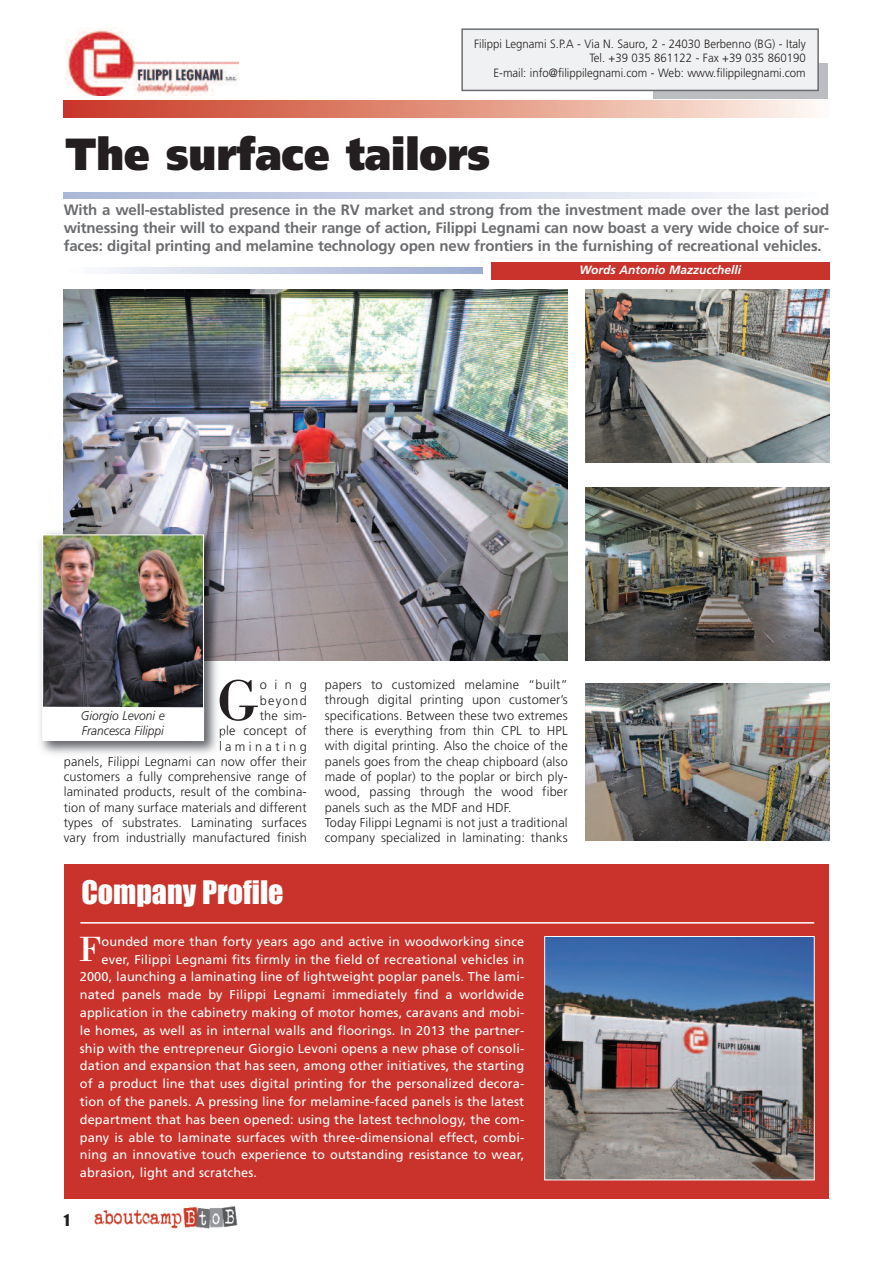
<style>
.page{position:relative;width:893px;height:1263px;background:#fff}
.page>*{position:absolute;margin:0;border:0;box-sizing:border-box;transform-origin:0 0}
.t1{font:59.1px "Bodoni";color:#231f20}
.t2{font:900 45px "Frutiger";color:#231f20;scale:.9 1}
.t3{font:36.15px "Bodoni";color:#fff}
.t4{font:30px "Impact";color:#fff}
.t5{font:700 15px/18px "Frutiger";letter-spacing:-.01em;color:#6c6d70;text-align:justify}
.t6{font:15px "Impact";color:#231f20}
.t7{font:12.75px "Frutiger";letter-spacing:.01em;color:#fff}
.t8{font:300 12.75px/15.3px "Frutiger";letter-spacing:.01em;color:#231f20;text-align:right}
.t9{font:italic 300 12.6px/15.1px "Frutiger";color:#231f20;scale:.95 1}
.t10{font:300 12px/14.4px "Frutiger";color:#231f20;text-align:right;scale:.95 1}
.t11{font:italic 700 12px "Frutiger";color:#fff}
</style>
<div class="page">
<img style="left:95px;top:1206px;width:143px;height:22px">
<svg style="left:64px;top:101px;width:749px;height:17px;background:#e29281"></svg>
<img style="left:65px;top:28px;width:173px;height:67px">
<div style="left:653px;top:64px;width:175px;height:35px;background:#bcbdc0"></div>
<div style="left:463px;top:30px;width:354px;height:60px;background:#f0f1f2"></div>
<div style="left:461px;top:28px;width:358px;height:63px;border:2px solid #6c6d70"></div>
<div style="left:64px;top:864px;width:765px;height:335px;background:#c9332b"></div>
<div style="left:491px;top:263px;width:339px;height:17px;background:#c9332b"></div>
<hr style="left:80px;top:922px;width:734px;height:1px;background:#fff">
<img style="left:546px;top:938px;width:267px;height:240px">
<div style="left:544px;top:936px;width:271px;height:244px;border:1px solid #fff"></div>
<img style="left:586px;top:290px;width:243px;height:172px">
<img style="left:64px;top:290px;width:504px;height:370px">
<img style="left:40px;top:528px;width:183px;height:232px">
<img style="left:220px;top:687px;width:3px;height:27px">
<svg style="left:220px;top:727px;width:3px;height:25px"></svg>
<img style="left:65px;top:756px;width:112px;height:4px">
<img style="left:44px;top:536px;width:158px;height:171px">
<div style="left:42px;top:534px;width:162px;height:207px;border:1px solid #fff"></div>
<svg style="left:43px;top:707px;width:161px;height:34px"></svg>
<img style="left:586px;top:487px;width:243px;height:173px">
<img style="left:586px;top:684px;width:243px;height:157px">
<p class="t10" style="left:474px;top:37px;width:351px">Filippi Legnami S.P.A - Via N. Sauro, 2 - 24030 Berbenno (BG) - Italy<br>Tel. +39 035 861122 - Fax +39 035 860190<br>E-mail: info@filippilegnami.com - Web: www.filippilegnami.com</p>
<h2 class="t2" style="left:66px;top:136px;width:473px">The surface tailors</h2>
<p class="t5" style="left:64px;top:202px;width:767px">With a well-establisted presence in the RV market and strong from the investment made over the last period witnessing their will to expand their range of action, Filippi Legnami can now boast a very wide choice of sur&shy;faces: digital printing and melamine technology open new frontiers in the furnishing of recreational vehicles.</p>
<p class="t11" style="left:580px;top:265px;width:163px">Words Antonio Mazzucchelli</p>
<p class="t8" style="left:64px;top:678px;width:244px">oing<br>beyond<br>the sim-<br>ple concept of<br>laminating<br>panels, Filippi Legnami can now offer their customers a fully comprehensive range of laminated products, result of the combina&shy;tion of many surface materials and different types of substrates. Laminating surfaces vary from industrially manufactured finish</p>
<p class="t8" style="left:325px;top:678px;width:244px;text-align:left">papers to customized melamine “built” through digital printing upon customer’s specifications. Between these two extremes there is everything from thin CPL to HPL with digital printing. Also the choice of the panels goes from the cheap chipboard (also made of poplar) to the poplar or birch ply&shy;wood, passing through the wood fiber panels such as the MDF and HDF.<br>Today Filippi Legnami is not just a traditional company specialized in laminating: thanks</p>
<h1 class="t1" style="left:217px;top:665px;width:44px">G</h1>
<p class="t9" style="left:81px;top:709px;width:90px">Giorgio Levoni e<br>Francesca Filippi</p>
<h3 class="t4" style="left:81px;top:876px;width:204px">Company Profile</h3>
<h3 class="t3" style="left:79px;top:927px;width:24px">F</h3>
<p class="t7" style="left:102px;top:936px;width:424px">ounded more than forty years ago and active in woodworking since</p>
<p class="t7" style="left:102px;top:954px;width:424px">ever, Filippi Legnami fits firmly in the field of recreational vehicles in</p>
<p class="t7" style="left:80px;top:972px;width:446px">2000, launching a laminating line of lightweight poplar panels. The lami-</p>
<p class="t7" style="left:80px;top:989px;width:446px">nated panels made by Filippi Legnami immediately find a worldwide</p>
<p class="t7" style="left:80px;top:1007px;width:446px">application in the cabinetry making of motor homes, caravans and mobi-</p>
<p class="t7" style="left:80px;top:1025px;width:446px">le homes, as well as in internal walls and floorings. In 2013 the partner-</p>
<p class="t7" style="left:80px;top:1043px;width:446px">ship with the entrepreneur Giorgio Levoni opens a new phase of consoli-</p>
<p class="t7" style="left:80px;top:1061px;width:446px">dation and expansion that has seen, among other initiatives, the starting</p>
<p class="t7" style="left:80px;top:1079px;width:446px">of a product line that uses digital printing for the personalized decora-</p>
<p class="t7" style="left:80px;top:1096px;width:446px">tion of the panels. A pressing line for melamine-faced panels is the latest</p>
<p class="t7" style="left:80px;top:1114px;width:446px">department that has been opened: using the latest technology, the com-</p>
<p class="t7" style="left:80px;top:1132px;width:446px">pany is able to laminate surfaces with three-dimensional effect, combi-</p>
<p class="t7" style="left:80px;top:1150px;width:446px">ning an innovative touch experience to outstanding resistance to wear,</p>
<p class="t7" style="left:80px;top:1168px;width:179px">abrasion, light and scratches.</p>
<p class="t6" style="left:64px;top:1211px;width:7px">1</p>
</div>
